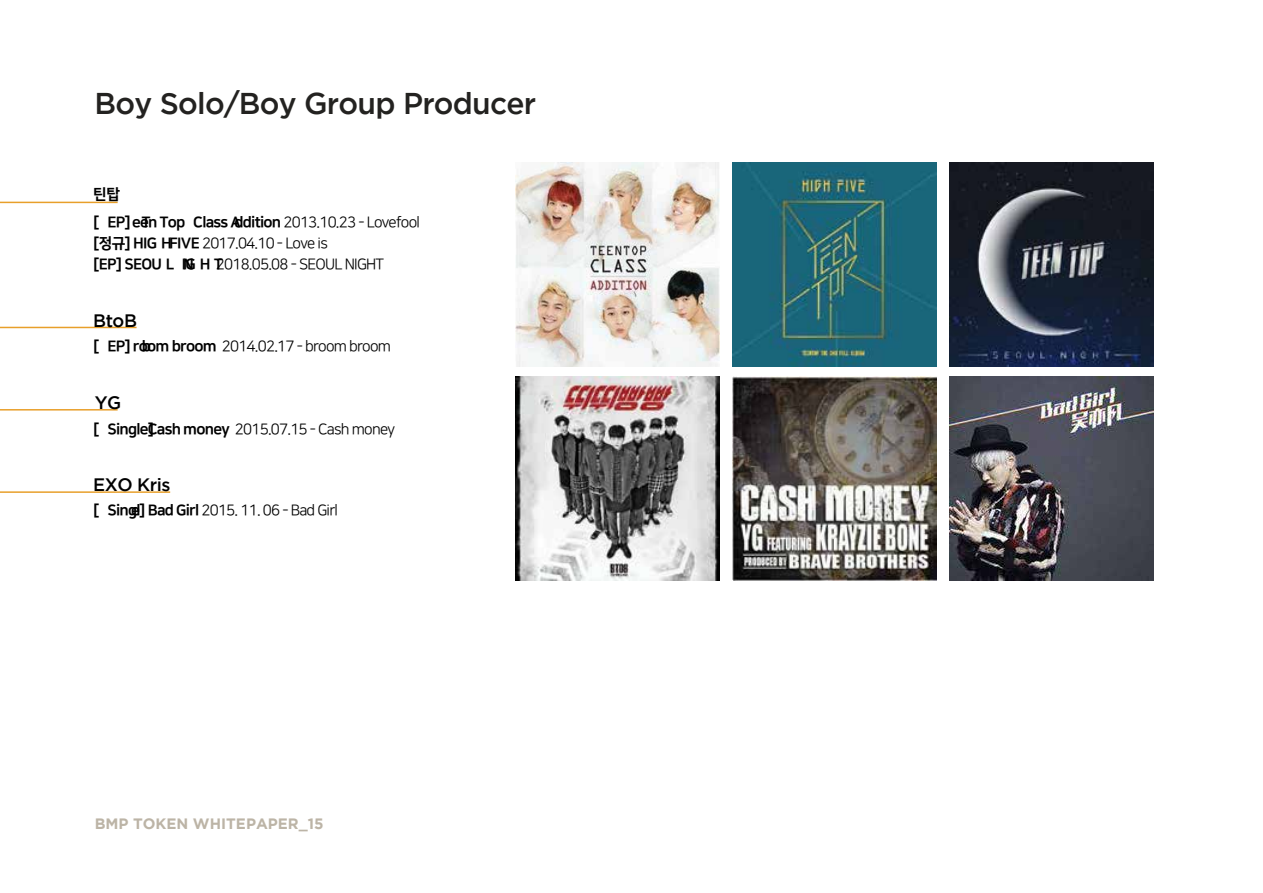
<style>
.page{position:relative;width:1263px;height:893px;background:#fff}
.page>*{position:absolute;margin:0;border:0;box-sizing:border-box;transform-origin:0 0}
.t1{font:500 30px "Gotham";letter-spacing:-.025em;color:#232220}
.t2{font:500 18px "Gotham";letter-spacing:-.025em;color:#000}
.t3{font:15px/21px "Nanum Square R";letter-spacing:-.05em;color:#000}
.t4{font:15px/27.6px "Nanum Square EB";letter-spacing:-.05em;color:#000}
.t5{font:700 15px "Gotham";color:#bcb4a6}
.s1{font-family:"Nanum Square R"}
.s2{font-family:"Nanum Square EB"}
</style>
<div class="page">
<img style="left:516px;top:163px;width:204px;height:204px">
<img style="left:733px;top:163px;width:204px;height:204px">
<img style="left:949px;top:163px;width:205px;height:204px">
<img style="left:516px;top:377px;width:204px;height:204px">
<img style="left:733px;top:377px;width:204px;height:204px">
<img style="left:949px;top:377px;width:205px;height:204px">
<hr style="left:0;top:202px;width:118px;height:1px;background:#e89f2a">
<hr style="left:0;top:327px;width:137px;height:1px;background:#e89f2a">
<hr style="left:0;top:409px;width:118px;height:2px;background:#e89f2a">
<hr style="left:0;top:491px;width:170px;height:2px;background:#e89f2a">
<h1 class="t1" style="left:95px;top:86px;width:443px">Boy Solo/Boy Group Producer</h1>
<p class="t4" style="left:93px;top:181px;width:59px">틴탑 [EP] T</p>
<p class="t4" style="left:132px;top:209px;width:289px">een Top Class Addition <span class="s1">2013.10.23 - Lovefool</span></p>
<p class="t3" style="left:93px;top:233px;width:292px"><span class="s2">[정규]HIGHFIVE</span> 2017.04.10 - Love is <span class="s2">[EP]SEOUL NIGHT</span>2018.05.08 - SEOUL NIGHT</p>
<p class="t2" style="left:93px;top:310px;width:45px">BtoB</p>
<p class="t3" style="left:93px;top:336px;width:299px"><span class="s2">[EP] broom broom</span> 2014.02.17 - broom broom</p>
<p class="t2" style="left:95px;top:392px;width:28px">YG</p>
<p class="t3" style="left:93px;top:419px;width:303px"><span class="s2">[Single]Cash money</span> 2015.07.15 - Cash money</p>
<p class="t2" style="left:93px;top:475px;width:79px">EXO Kris</p>
<p class="t3" style="left:93px;top:500px;width:246px"><span class="s2">[Single]Bad Girl</span> 2015. 11. 06 - Bad Girl</p>
<p class="t5" style="left:95px;top:815px;width:230px">BMP TOKEN WHITEPAPER_15</p>
</div>
